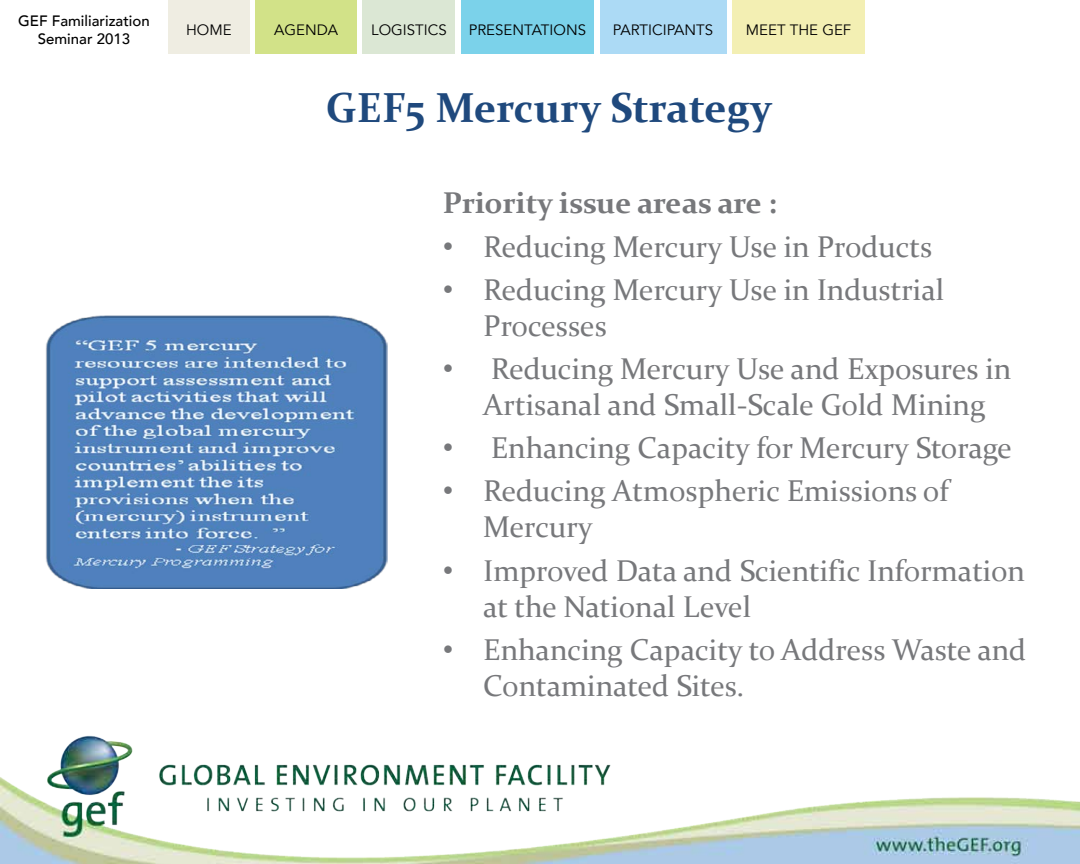
<style>
.page{position:relative;width:1080px;height:864px;background:#fff}
.page>*{position:absolute;margin:0;border:0;box-sizing:border-box;transform-origin:0 0}
.t1{font:700 42px "Constantia";color:#1f497d}
.t2{font:30px/36px "Constantia";color:#77787b}
.t3{font:700 30px "Constantia";letter-spacing:-.005em;color:#77787b}
.t4{font:15px "Avenir";color:#000}
.t5{font:500 15px/18px "Avenir";color:#000;text-align:center}
.s1{font-family:"Arial"}
</style>
<div class="page">
<div style="left:168px;top:0;width:82px;height:54px;background:#efede2"></div>
<div style="left:600px;top:0;width:126px;height:54px;background:#acdaf5"></div>
<div style="left:363px;top:0;width:92px;height:54px;background:#dbe7d4"></div>
<div style="left:732px;top:0;width:133px;height:54px;background:#f3efb3"></div>
<div style="left:256px;top:0;width:101px;height:54px;background:#d2e288"></div>
<div style="left:461px;top:0;width:133px;height:54px;background:#7bd2ea"></div>
<img style="left:0;top:735px;width:1080px;height:129px">
<img style="left:45px;top:315px;width:342px;height:274px">
<p class="t5" style="left:18px;top:10px;width:133px">GEF Familiarization<br>Seminar 2013</p>
<p class="t4" style="left:186px;top:20px;width:47px">HOME</p>
<p class="t4" style="left:274px;top:20px;width:65px">AGENDA</p>
<p class="t4" style="left:371px;top:20px;width:77px">LOGISTICS</p>
<p class="t4" style="left:469px;top:20px;width:119px">PRESENTATIONS</p>
<p class="t4" style="left:613px;top:20px;width:102px">PARTICIPANTS</p>
<p class="t4" style="left:746px;top:20px;width:107px">MEET THE GEF</p>
<h1 class="t1" style="left:326px;top:79px;width:448px">GEF5 Mercury Strategy</h1>
<p class="t3" style="left:443px;top:183px;width:336px">Priority issue areas are :</p>
<p class="t2" style="left:443px;top:227px;width:491px"><span class="s1">•</span> Reducing Mercury Use in Products</p>
<p class="t2" style="left:483px;top:270px;width:463px;text-indent:-40px"><span class="s1">•</span> Reducing Mercury Use in Industrial<br>Processes</p>
<p class="t2" style="left:443px;top:350px;width:570px;text-align:center"><span class="s1">•</span> Reducing Mercury Use and Exposures in<br>Artisanal and Small-Scale Gold Mining</p>
<p class="t2" style="left:443px;top:429px;width:571px"><span class="s1">•</span> Enhancing Capacity for Mercury Storage</p>
<p class="t2" style="left:483px;top:472px;width:467px;text-indent:-40px"><span class="s1">•</span> Reducing Atmospheric Emissions of<br>Mercury</p>
<p class="t2" style="left:483px;top:551px;width:543px;text-indent:-40px"><span class="s1">•</span> Improved Data and Scientific Information at the National Level</p>
<p class="t2" style="left:483px;top:630px;width:545px;text-indent:-40px"><span class="s1">•</span> Enhancing Capacity to Address Waste and<br>Contaminated Sites.</p>
</div>
